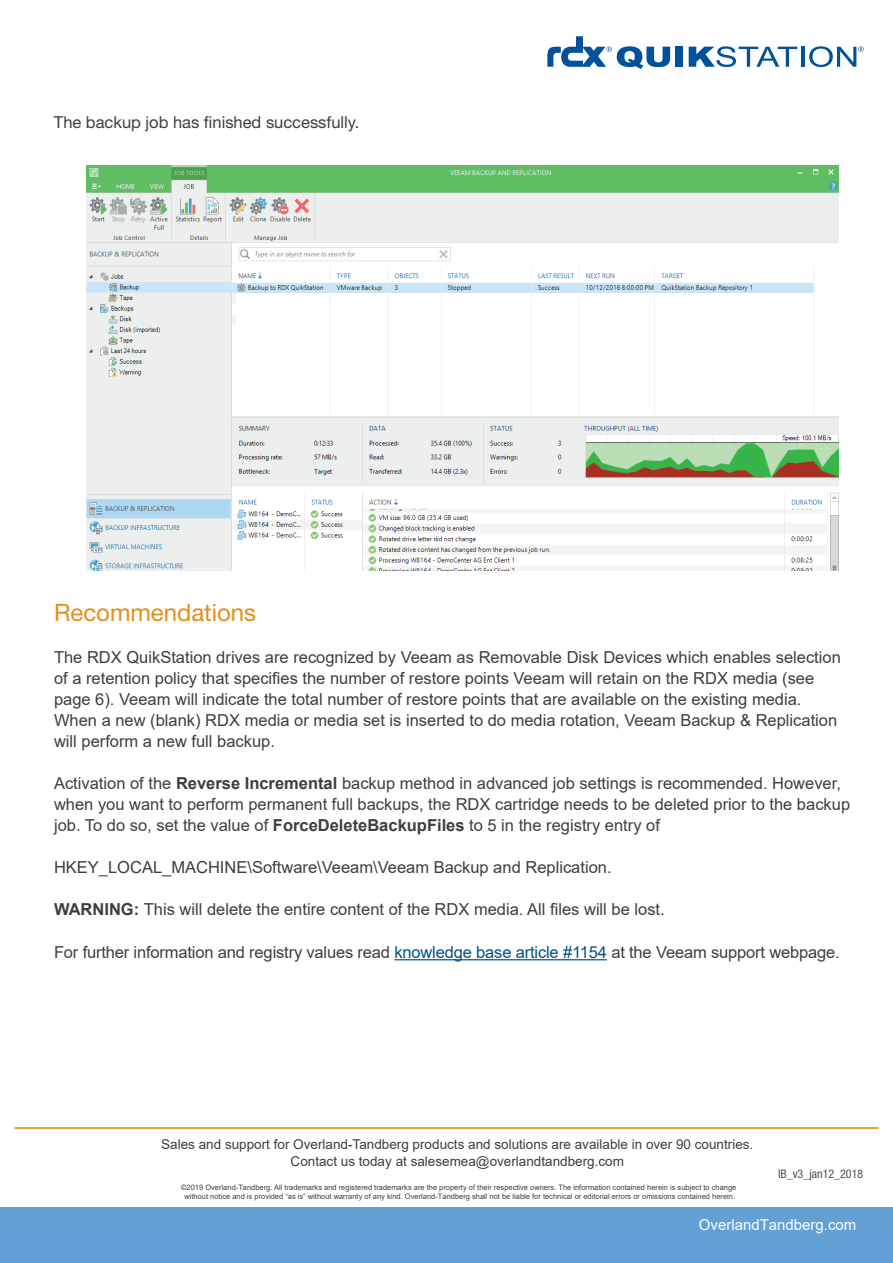
<style>
.page{position:relative;width:893px;height:1263px;background:#fff}
.page>*{position:absolute;margin:0;border:0;box-sizing:border-box;transform-origin:0 0}
.t1{font:24px "Helvetica Neue LT Std";color:#e58e19}
.t2{font:16.5px/21px "Arial";color:#3e3e3f}
.t3{font:16.5px "Helvetica Neue LT Std";color:#3e3e3f}
.t4{font:15px "Arial";color:#fff}
.t5{font:13.5px/16.2px "Arial";color:#3e3e3f;text-align:center}
.t6{font:condensed 12px "Helvetica Neue LT Std";color:#4f5252}
.t7{font:7.5px/9px "Arial";color:#3e3e3f;text-align:center}
.s1{font-weight:700}
.s2{color:#005187}
</style>
<div class="page">
<div style="left:0;top:1207px;width:893px;height:56px;background:#62a0d6"></div>
<hr style="left:14px;top:1127px;width:864px;height:2px;background:#e58e19">
<svg style="left:547px;top:36px;width:123px;height:33px"></svg>
<div style="left:675px;top:47px;width:8px;height:20px;background:#01519b"></div>
<svg style="left:689px;top:46px;width:108px;height:21px"></svg>
<hr style="left:801px;top:47px;width:3px;height:20px;background:#01519b">
<svg style="left:809px;top:46px;width:54px;height:21px"></svg>
<hr style="left:394px;top:959px;width:213px;height:1px;background:#005187">
<img style="left:86px;top:166px;width:753px;height:404px">
<p class="t3" style="left:54px;top:112px;width:307px">The backup job has finished successfully.</p>
<h1 class="t1" style="left:54px;top:598px;width:204px">Recommendations</h1>
<p class="t2" style="left:54px;top:647px;width:788px">The RDX QuikStation drives are recognized by Veeam as Removable Disk Devices which enables selection of a retention policy that specifies the number of restore points Veeam will retain on the RDX media (see page 6). Veeam will indicate the total number of restore points that are available on the existing media.<br>When a new (blank) RDX media or media set is inserted to do media rotation, Veeam Backup &amp; Replication will perform a new full backup.</p>
<p class="t2" style="left:54px;top:773px;width:798px">Activation of the <span class="s1">Reverse Incremental</span> backup method in advanced job settings is recommended. However, when you want to perform permanent full backups, the RDX cartridge needs to be deleted prior to the backup job. To do so, set the value of <span class="s1">ForceDeleteBackupFiles</span> to 5 in the registry entry of</p>
<p class="t2" style="left:54px;top:857px;width:559px">HKEY_LOCAL_MACHINE\Software\Veeam\Veeam Backup and Replication.</p>
<p class="t2" style="left:54px;top:899px;width:612px"><span class="s1">WARNING:</span> This will delete the entire content of the RDX media. All files will be lost.</p>
<p class="t2" style="left:54px;top:942px;width:787px">For further information and registry values read <span class="s2">knowledge base article #1154</span> at the Veeam support webpage.</p>
<p class="t5" style="left:161px;top:1136px;width:594px">Sales and support for Overland-Tandberg products and solutions are available in over 90 countries.<br>Contact us today at salesemea@overlandtandberg.com</p>
<p class="t7" style="left:181px;top:1183px;width:557px">©2019 Overland-Tandberg. All trademarks and registered trademarks are the property of their respective owners. The information contained herein is subject to change without notice and is provided “as is” without warranty of any kind. Overland-Tandberg shall not be liable for technical or editorial errors or omissions contained herein.</p>
<p class="t6" style="left:778px;top:1167px;width:87px">IB_v3_jan12_2018</p>
<p class="t4" style="left:699px;top:1214px;width:159px">OverlandTandberg.com</p>
</div>
